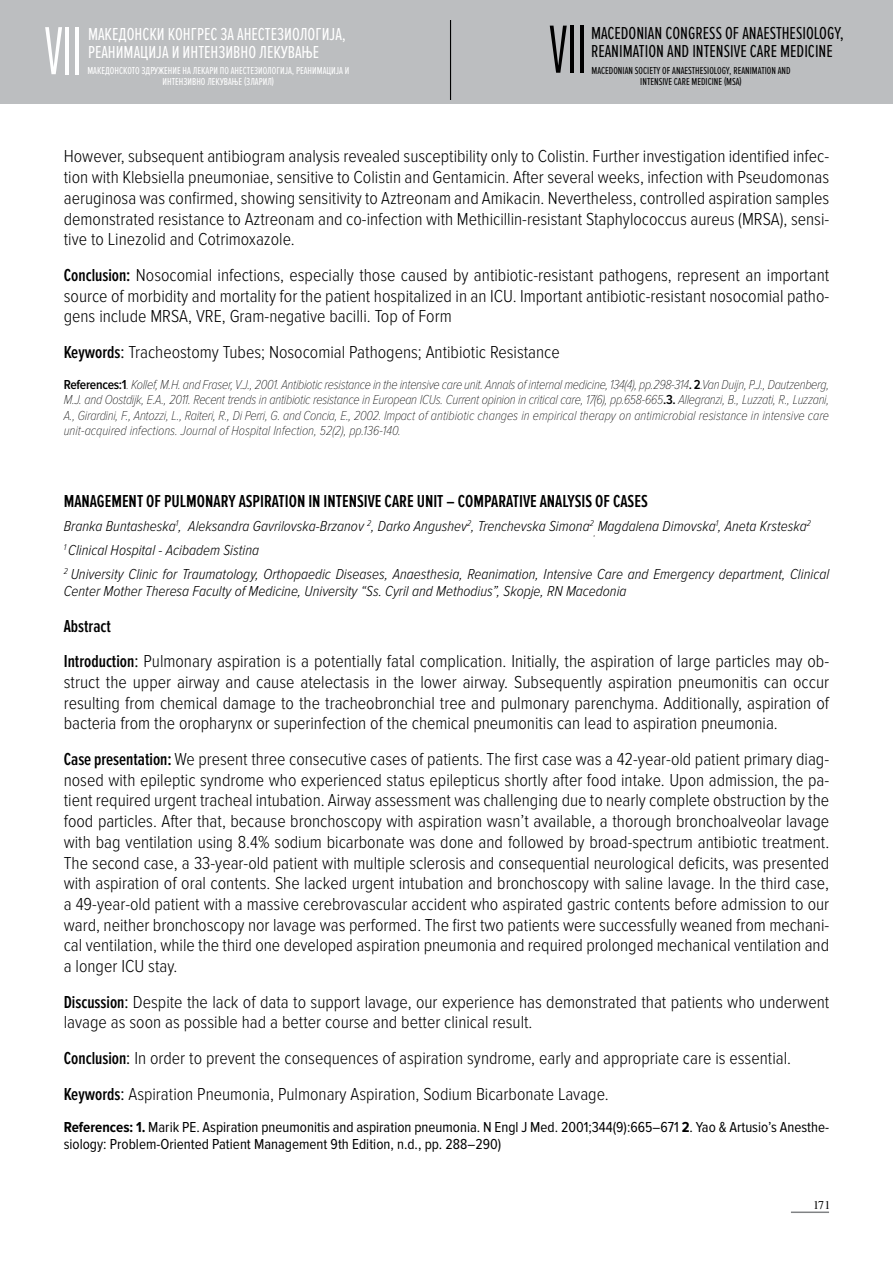
<style>
.page{position:relative;width:893px;height:1263px;background:#fff}
.page>*{position:absolute;margin:0;border:0;box-sizing:border-box;transform-origin:0 0}
.t1{font:300 18px/20.7px "Proxima Nova Cond";color:#000;text-align:justify}
.t2{font:600 18px "Proxima Nova Ex Cn";color:#000}
.t3{font:18px/18px "Proxima Nova Ex Cn";color:#000}
.t4{font:18px/18px "Proxima Nova Ex Cn";color:#fff}
.t5{font:italic 300 15px/24px "Proxima Nova Cond";color:#000}
.t6{font:15px/17.2px "Proxima Nova Cond";color:#000}
.t7{font:italic 100 13.5px/15.6px "Proxima Nova Cond";color:#000;text-align:justify}
.t8{font:12px "Georgia";color:#000}
.t9{font:10.5px/10.5px "Proxima Nova Ex Cn";color:#fff;text-align:center}
.t10{font:10.5px/10.5px "Proxima Nova Ex Cn";color:#000;text-align:center}
.s1{font-family:"Proxima Nova Ex Cn";font-weight:600}
.s2{font-weight:400}
.s3{font-weight:600;font-style:normal}
.s4{font-weight:700}
</style>
<div class="page">
<hr style="left:791px;top:1211px;width:38px;height:2px;background:#808284">
<div style="left:0;top:0;width:893px;height:104px;background:#bcbec0"></div>
<svg style="left:45px;top:27px;width:17px;height:47px"></svg>
<hr style="left:66px;top:27px;width:3px;height:47px;background:#fff">
<hr style="left:75px;top:27px;width:4px;height:47px;background:#fff">
<svg style="left:550px;top:26px;width:17px;height:47px"></svg>
<hr style="left:570px;top:26px;width:4px;height:47px;background:#000">
<hr style="left:580px;top:26px;width:3px;height:47px;background:#000">
<hr style="left:450px;top:20px;width:1px;height:80px;background:#000">
<p class="t4" style="left:88px;top:25px;width:259px">МАКЕДОНСКИ КОНГРЕС ЗА АНЕСТЕЗИОЛОГИЈА,<br>РЕАНИМАЦИЈА И ИНТЕНЗИВНО ЛЕКУВАЊЕ</p>
<p class="t9" style="left:87px;top:66px;width:264px">МАКЕДОНСКОТО ЗДРУЖЕНИЕ НА ЛЕКАРИ ПО АНЕСТЕЗИОЛОГИЈА, РЕАНИМАЦИЈА И<br>ИНТЕНЗИВНО ЛЕКУВАЊЕ (ЗЛАРИЛ)</p>
<p class="t3" style="left:591px;top:24px;width:255px">MACEDONIAN CONGRESS OF ANAESTHESIOLOGY,<br>REANIMATION AND INTENSIVE CARE MEDICINE</p>
<p class="t10" style="left:591px;top:66px;width:201px">MACEDONIAN SOCIETY OF ANAESTHESIOLOGY, REANIMATION AND<br>INTENSIVE CARE MEDICINE (MSA)</p>
<p class="t1" style="left:64px;top:146px;width:767px">However, subsequent antibiogram analysis revealed susceptibility only to Colistin. Further investigation identified infec&shy;tion with Klebsiella pneumoniae, sensitive to Colistin and Gentamicin. After several weeks, infection with Pseudomonas aeruginosa was confirmed, showing sensitivity to Aztreonam and Amikacin. Nevertheless, controlled aspiration samples demonstrated resistance to Aztreonam and co-infection with Methicillin-resistant Staphylococcus aureus (MRSA), sensi&shy;tive to Linezolid and Cotrimoxazole.</p>
<p class="t1" style="left:64px;top:265px;width:767px"><span class="s1">Conclusion:</span> Nosocomial infections, especially those caused by antibiotic-resistant pathogens, represent an important source of morbidity and mortality for the patient hospitalized in an ICU. Important antibiotic-resistant nosocomial patho&shy;gens include MRSA, VRE, Gram-negative bacilli. Top of Form</p>
<p class="t1" style="left:64px;top:342px;width:498px"><span class="s1">Keywords</span><span class="s2">:</span> Tracheostomy Tubes; Nosocomial Pathogens; Antibiotic Resistance</p>
<p class="t7" style="left:64px;top:376px;width:767px"><span class="s3">References:1</span>. Kollef, M.H. and Fraser, V.J., 2001. Antibiotic resistance in the intensive care unit. Annals of internal medicine, 134(4), pp.298-314<span class="s3">. 2</span>.Van Duijn, P.J., Dautzenberg, M.J. and Oostdijk, E.A., 2011. Recent trends in antibiotic resistance in European ICUs. Current opinion in critical care, 17(6), pp.658-665<span class="s3">.3.</span> Allegranzi, B., Luzzati, R., Luzzani, A., Girardini, F., Antozzi, L., Raiteri, R., Di Perri, G. and Concia, E., 2002. Impact of antibiotic changes in empirical therapy on antimicrobial resistance in intensive care unit-acquired infections. Journal of Hospital Infection, 52(2), pp.136-140.</p>
<p class="t2" style="left:64px;top:493px;width:586px">MANAGEMENT OF PULMONARY ASPIRATION IN INTENSIVE CARE UNIT – COMPARATIVE ANALYSIS OF CASES</p>
<p class="t5" style="left:64px;top:514px;width:767px">Branka Buntasheska<sup>1</sup>, Aleksandra Gavrilovska-Brzanov <sup>2</sup>, Darko Angushev<sup>2</sup>, Trenchevska Simona<sup>2</sup><sub>,</sub> Magdalena Dimovska<sup>1</sup>, Aneta Krsteska<sup>2<br>1</sup> Clinical Hospital - Acibadem Sistina<br><sup>2</sup> University Clinic for Traumatology, Orthopaedic Diseases, Anaesthesia, Reanimation, Intensive Care and Emergency department, Clinical</p>
<p class="t5" style="left:64px;top:579px;width:564px">Center Mother Theresa Faculty of Medicine, University “Ss. Cyril and Methodius”, Skopje, RN Macedonia</p>
<p class="t2" style="left:64px;top:618px;width:49px">Abstract</p>
<p class="t1" style="left:64px;top:651px;width:767px"><span class="s1">Introduction</span><span class="s2">:</span> Pulmonary aspiration is a potentially fatal complication. Initially, the aspiration of large particles may ob&shy;struct the upper airway and cause atelectasis in the lower airway. Subsequently aspiration pneumonitis can occur resulting from chemical damage to the tracheobronchial tree and pulmonary parenchyma. Additionally, aspiration of bacteria from the oropharynx or superinfection of the chemical pneumonitis can lead to aspiration pneumonia.</p>
<p class="t1" style="left:64px;top:749px;width:767px"><span class="s1">Case presentation:</span> We present three consecutive cases of patients. The first case was a 42-year-old patient primary diag&shy;nosed with epileptic syndrome who experienced status epilepticus shortly after food intake. Upon admission, the pa&shy;tient required urgent tracheal intubation. Airway assessment was challenging due to nearly complete obstruction by the food particles. After that, because bronchoscopy with aspiration wasn’t available, a thorough bronchoalveolar lavage with bag ventilation using 8.4% sodium bicarbonate was done and followed by broad-spectrum antibiotic treatment.<br>The second case, a 33-year-old patient with multiple sclerosis and consequential neurological deficits, was presented with aspiration of oral contents. She lacked urgent intubation and bronchoscopy with saline lavage. In the third case, a 49-year-old patient with a massive cerebrovascular accident who aspirated gastric contents before admission to our ward, neither bronchoscopy nor lavage was performed. The first two patients were successfully weaned from mechani&shy;cal ventilation, while the third one developed aspiration pneumonia and required prolonged mechanical ventilation and a longer ICU stay.</p>
<p class="t1" style="left:64px;top:992px;width:767px"><span class="s1">Discussion</span><span class="s2">:</span> Despite the lack of data to support lavage, our experience has demonstrated that patients who underwent lavage as soon as possible had a better course and better clinical result.</p>
<p class="t1" style="left:64px;top:1041px;width:729px;line-height:35.7px"><span class="s1">Conclusion</span><span class="s2">:</span> In order to prevent the consequences of aspiration syndrome, early and appropriate care is essential.<br><span class="s1">Keywords</span><span class="s2">:</span> Aspiration Pneumonia, Pulmonary Aspiration, Sodium Bicarbonate Lavage.</p>
<p class="t6" style="left:64px;top:1119px;width:767px"><span class="s4">References: 1.</span> Marik PE. Aspiration pneumonitis and aspiration pneumonia. N Engl J Med. 2001;344(9):665–671 <span class="s4">2</span>. Yao &amp; Artusio’s Anesthe&shy;siology: Problem-Oriented Patient Management 9th Edition, n.d., pp. 288–290)</p>
<p class="t8" style="left:813px;top:1198px;width:19px">171</p>
</div>
